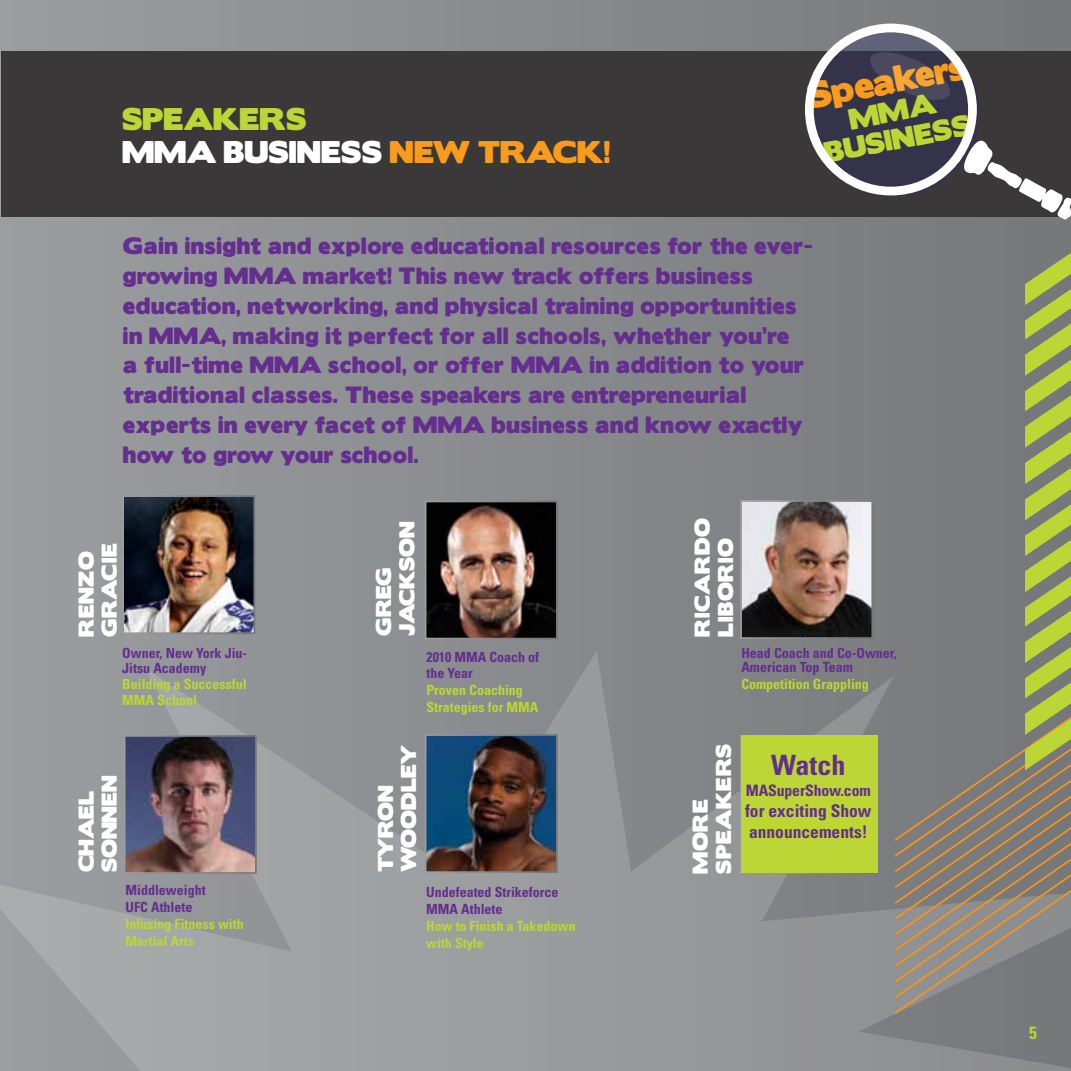
<style>
.page{position:relative;width:1071px;height:1071px;background:#fff}
.page>*{position:absolute;margin:0;border:0;box-sizing:border-box;transform-origin:0 0}
.t1{font:33.25px "Boris Black Bloxx";color:#f99b1c}
.t2{font:28px/33.6px "Boris Black Bloxx";color:#fff}
.t3{font:700 condensed 28px "Univers";color:#632e8d}
.t4{font:26.25px/28px "Boris Black Bloxx";color:#bcd635}
.t5{font:21px/29.8px "Boris Black Bloxx";letter-spacing:.03em;color:#632e8d}
.t6{font:19.25px/23.1px "Boris Black Bloxx";letter-spacing:.025em;color:#fff}
.t7{font:19.25px/23.1px "Boris Black Bloxx";letter-spacing:.005em;color:#fff}
.t8{font:700 condensed 17.5px/21px "Univers";color:#632e8d}
.t9{font:700 condensed 17.5px "Univers";color:#bcd635}
.t10{font:700 condensed 15.75px "Univers";letter-spacing:-.01em;color:#632e8d}
.t11{font:700 condensed 14px/16.8px "Univers";color:#632e8d}
.t12{font:700 condensed 14px/16.8px "Univers";color:#bcd635}
.s1{color:#bcd635}
.s2{color:#f99b1c}
</style>
<div class="page">
<div style="left:0;top:0;width:1071px;height:1071px;background:linear-gradient(to right,#9a9c9f,#76777a)"></div>
<div style="left:1px;top:52px;width:1070px;height:165px;background:#3a3838"></div>
<svg style="left:811px;top:27px;width:169px;height:169px;background:#4b495e"></svg>
<div style="left:805px;top:24px;width:172px;height:171px;border:9px solid #fff;border-radius:50%"></div>
<svg style="left:867px;top:49px;width:87px;height:54px;background:#454358"></svg>
<svg style="left:955px;top:129px;width:116px;height:91px"></svg>
<svg style="left:0;top:651px;width:1071px;height:420px;background:#949699"></svg>
<img style="left:125px;top:498px;width:127px;height:133px">
<img style="left:127px;top:738px;width:127px;height:133px">
<img style="left:428px;top:504px;width:127px;height:132px">
<img style="left:428px;top:737px;width:127px;height:133px">
<img style="left:743px;top:503px;width:127px;height:133px">
<div style="left:740px;top:500px;width:133px;height:139px;border:2px solid #fff"></div>
<div style="left:893px;top:521px;width:132px;height:16px;background:#797b7d"></div>
<div style="left:893px;top:537px;width:132px;height:16px;background:#797b7d"></div>
<div style="left:893px;top:553px;width:132px;height:15px;background:#797b7d"></div>
<div style="left:893px;top:568px;width:132px;height:16px;background:#797b7d"></div>
<div style="left:893px;top:584px;width:132px;height:16px;background:#797b7d"></div>
<div style="left:893px;top:600px;width:132px;height:16px;background:#797b7d"></div>
<div style="left:893px;top:616px;width:132px;height:15px;background:#797b7d"></div>
<div style="left:893px;top:631px;width:132px;height:16px;background:#797b7d"></div>
<div style="left:893px;top:647px;width:132px;height:16px;background:#797b7d"></div>
<div style="left:893px;top:663px;width:132px;height:16px;background:#797b7d"></div>
<div style="left:893px;top:679px;width:132px;height:15px;background:#797b7d"></div>
<svg style="left:893px;top:694px;width:178px;height:322px;background:#868079"></svg>
<svg style="left:1025px;top:253px;width:46px;height:517px;background:#9dac53"></svg>
<div style="left:740px;top:735px;width:138px;height:139px;background:#bcd635"></div>
<h2 class="t2" style="left:122px;top:103px;width:489px"><span class="s1">Speakers<br></span>MMA Business <span class="s2">NEW Track!</span></h2>
<h1 class="t1" style="left:803px;top:72px;width:169px;rotate:-11deg">Sp eakers</h1>
<p class="t4" style="left:817px;top:113px;width:120px;text-indent:30px;rotate:-11deg">MMA<br>BUSINESS</p>
<p class="t5" style="left:123px;top:232px;width:691px">Gain insight and explore educational resources for the ever&shy;growing MMA market! This new track offers business education, networking, and physical training opportunities in MMA, making it perfect for all schools, whether you’re<br>a full-time MMA school, or offer MMA in addition to your traditional classes. These speakers are entrepreneurial experts in every facet of MMA business and know exactly how to grow your school.</p>
<p class="t6" style="left:75px;top:637px;width:95px;rotate:-90deg">Renzo<br>Gracie</p>
<p class="t11" style="left:122px;top:644px;width:127px;line-height:15.8px">Owner, New York Jiu-<br>Jitsu Academy</p>
<p class="t12" style="left:122px;top:676px;width:126px;line-height:15.8px">Building a Successful<br>MMA School</p>
<p class="t7" style="left:75px;top:872px;width:98px;rotate:-90deg">Chael<br>Sonnen</p>
<p class="t11" style="left:126px;top:882px;width:82px">Middleweight<br>UFC Athlete</p>
<p class="t12" style="left:126px;top:915px;width:120px">Infusing Fitness with<br>Martial Arts</p>
<p class="t7" style="left:373px;top:636px;width:116px;rotate:-90deg">Greg<br>Jackson</p>
<p class="t11" style="left:426px;top:648px;width:114px">2010 MMA Coach of the Year</p>
<p class="t12" style="left:426px;top:682px;width:113px">Proven Coaching<br>Strategies for MMA</p>
<p class="t7" style="left:375px;top:872px;width:129px;rotate:-90deg">Tyron<br>Woodley</p>
<p class="t11" style="left:426px;top:884px;width:134px">Undefeated Strikeforce<br>MMA Athlete</p>
<p class="t12" style="left:426px;top:917px;width:151px">How to Finish a Takedown with Style</p>
<p class="t6" style="left:691px;top:637px;width:120px;rotate:-90deg">Ricardo<br>Liborio</p>
<p class="t11" style="left:741px;top:646px;width:157px;line-height:14px">Head Coach and Co-Owner,<br>American Top Team</p>
<p class="t12" style="left:741px;top:676px;width:129px">Competition Grappling</p>
<p class="t6" style="left:689px;top:874px;width:132px;rotate:-90deg">More<br>Speakers</p>
<h2 class="t3" style="left:771px;top:748px;width:76px">Watch</h2>
<p class="t10" style="left:746px;top:781px;width:126px">MASuperShow.com</p>
<p class="t8" style="left:745px;top:800px;width:128px">for exciting Show announcements!</p>
<p class="t9" style="left:1029px;top:1022px;width:9px">5</p>
</div>
